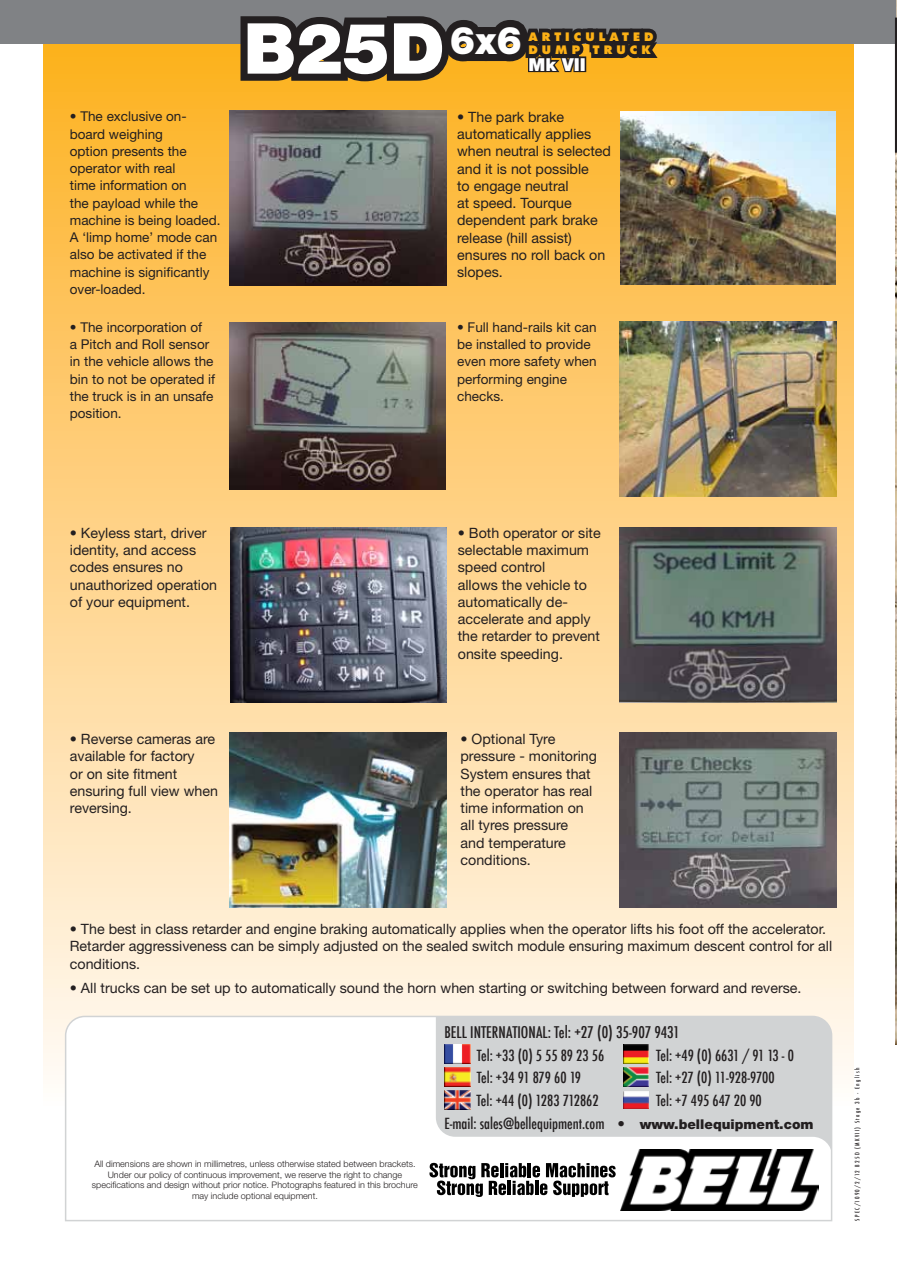
<style>
.page{position:relative;width:897px;height:1263px;background:#fff}
.page>*{position:absolute;margin:0;border:0;box-sizing:border-box;transform-origin:0 0}
.t1{font:900 70.35px "Helvetica Neue";color:#fff}
.t2{font:900 17.85px "Helvetica Neue";color:#fff}
.t3{font:500 condensed 15.75px "Futura";color:#231f20}
.t4{font:500 condensed 15px/22.5px "Futura";color:#231f20}
.t5{font:14.25px/17.2px "Helvetica Neue";color:#231f20}
.t6{font:13.5px/17.2px "Helvetica Neue";color:#231f20}
.t7{font:800 11.4px/13.6px "Futura";letter-spacing:.36em;color:#fcb116}
.t8{font:300 9px/10.6px "Helvetica Neue";color:#231f20;text-align:center}
.t9{font:500 condensed 6px "Futura";letter-spacing:.21em;color:#231f20}
.s1{font-family:"Helvetica Neue";font-weight:900;font-stretch:normal}
.s2{font-family:"Helvetica Neue";font-weight:900;font-stretch:normal;font-size:13.5px}
</style>
<div class="page">
<img style="left:895px;top:0;width:1px;height:1045px">
<div style="left:44px;top:0;width:809px;height:1110px;background:linear-gradient(to bottom,#fcad1a,#fefafa)"></div>
<div style="left:0;top:0;width:895px;height:43px;background:#808285"></div>
<svg style="left:64px;top:1015px;width:768px;height:207px"></svg>
<svg style="left:429px;top:1163px;width:186px;height:34px"></svg>
<img style="left:620px;top:1149px;width:198px;height:61px">
<svg style="left:879px;top:3px;width:17px;height:165px"></svg>
<svg style="left:233px;top:16px;width:431px;height:73px;background:#68512b"></svg>
<div style="left:573px;top:56px;width:7px;height:16px;border:3px solid #231f20"></div>
<div style="left:579px;top:56px;width:7px;height:16px;border:3px solid #231f20"></div>
<img style="left:444px;top:1044px;width:26px;height:19px">
<img style="left:623px;top:1044px;width:25px;height:19px">
<img style="left:444px;top:1067px;width:26px;height:19px">
<img style="left:623px;top:1067px;width:25px;height:19px">
<img style="left:444px;top:1090px;width:26px;height:19px">
<img style="left:623px;top:1091px;width:25px;height:18px">
<img style="left:229px;top:323px;width:216px;height:167px">
<img style="left:620px;top:111px;width:215px;height:174px">
<img style="left:229px;top:111px;width:217px;height:175px">
<img style="left:231px;top:527px;width:216px;height:175px">
<img style="left:230px;top:733px;width:217px;height:174px">
<img style="left:619px;top:321px;width:217px;height:175px">
<svg style="left:619px;top:527px;width:217px;height:175px;background:#58615f"></svg>
<img style="left:619px;top:732px;width:217px;height:176px">
<h1 class="t1" style="left:243px;top:7px;width:280px">B25D<sup>6x6</sup></h1>
<p class="t7" style="left:528px;top:30px;width:127px">ARTICULATED du</p>
<p class="t7" style="left:555px;top:43px;width:97px">mp TRUCK</p>
<p class="t2" style="left:528px;top:54px;width:59px">Mk VII</p>
<p class="t6" style="left:70px;top:108px;width:152px">• The exclusive on&shy;board weighing<br>option presents the operator with real<br>time information on<br>the payload while the machine is being loaded.<br>A ‘limp home’ mode can also be activated if the machine is significantly over-loaded.</p>
<p class="t5" style="left:457px;top:108px;width:155px">• The park brake automatically applies when neutral is selected and it is not possible<br>to engage neutral<br>at speed. Tourque dependent park brake release (hill assist) ensures no roll back on slopes.</p>
<p class="t6" style="left:70px;top:318px;width:147px">• The incorporation of<br>a Pitch and Roll sensor in the vehicle allows the bin to not be operated if the truck is in an unsafe position.</p>
<p class="t6" style="left:457px;top:318px;width:141px">• Full hand-rails kit can be installed to provide even more safety when performing engine checks.</p>
<p class="t5" style="left:70px;top:524px;width:149px">• Keyless start, driver identity, and access codes ensures no unauthorized operation of your equipment.</p>
<p class="t5" style="left:457px;top:524px;width:144px">• Both operator or site selectable maximum speed control<br>allows the vehicle to automatically de&shy;accelerate and apply the retarder to prevent onsite speeding.</p>
<p class="t5" style="left:70px;top:730px;width:150px">• Reverse cameras are available for factory<br>or on site fitment ensuring full view when reversing.</p>
<p class="t5" style="left:460px;top:730px;width:138px">• Optional Tyre pressure - monitoring<br>System ensures that the operator has real time information on all tyres pressure<br>and temperature conditions.</p>
<p class="t5" style="left:70px;top:920px;width:763px">• The best in class retarder and engine braking automatically applies when the operator lifts his foot off the accelerator.<br>Retarder aggressiveness can be simply adjusted on the sealed switch module ensuring maximum descent control for all conditions.</p>
<p class="t5" style="left:70px;top:979px;width:733px">• All trucks can be set up to automatically sound the horn when starting or switching between forward and reverse.</p>
<p class="t8" style="left:92px;top:1158px;width:327px">All dimensions are shown in millimetres, unless otherwise stated between brackets.<br>Under our policy of continuous improvement, we reserve the right to change specifications and design without prior notice. Photographs featured in this brochure may include optional equipment.</p>
<p class="t3" style="left:444px;top:1022px;width:237px">BELL INTERNATIONAL: Tel: +27 (0) 35-907 9431</p>
<p class="t4" style="left:476px;top:1044px;width:129px">Tel: +33 (0) 5 55 89 23 56</p>
<p class="t4" style="left:655px;top:1044px;width:139px">Tel: +49 (0) 6631 / 91 13 - 0</p>
<p class="t4" style="left:476px;top:1066px;width:106px">Tel: +34 91 879 60 19</p>
<p class="t4" style="left:655px;top:1066px;width:120px">Tel: +27 (0) 11-928-9700</p>
<p class="t4" style="left:476px;top:1089px;width:124px">Tel: +44 (0) 1283 712862</p>
<p class="t4" style="left:444px;top:1089px;width:370px;text-indent:212px">Tel: +7 495 647 20 90<br>E-mail: sales@bellequipment.com <span class="s1">•</span> <span class="s2">www.bellequipment.com</span></p>
<p class="t9" style="left:853px;top:1220px;width:154px;rotate:-90deg">SPEC/1090/2/12 B25D (MKVII) Stage 3b - English</p>
</div>
